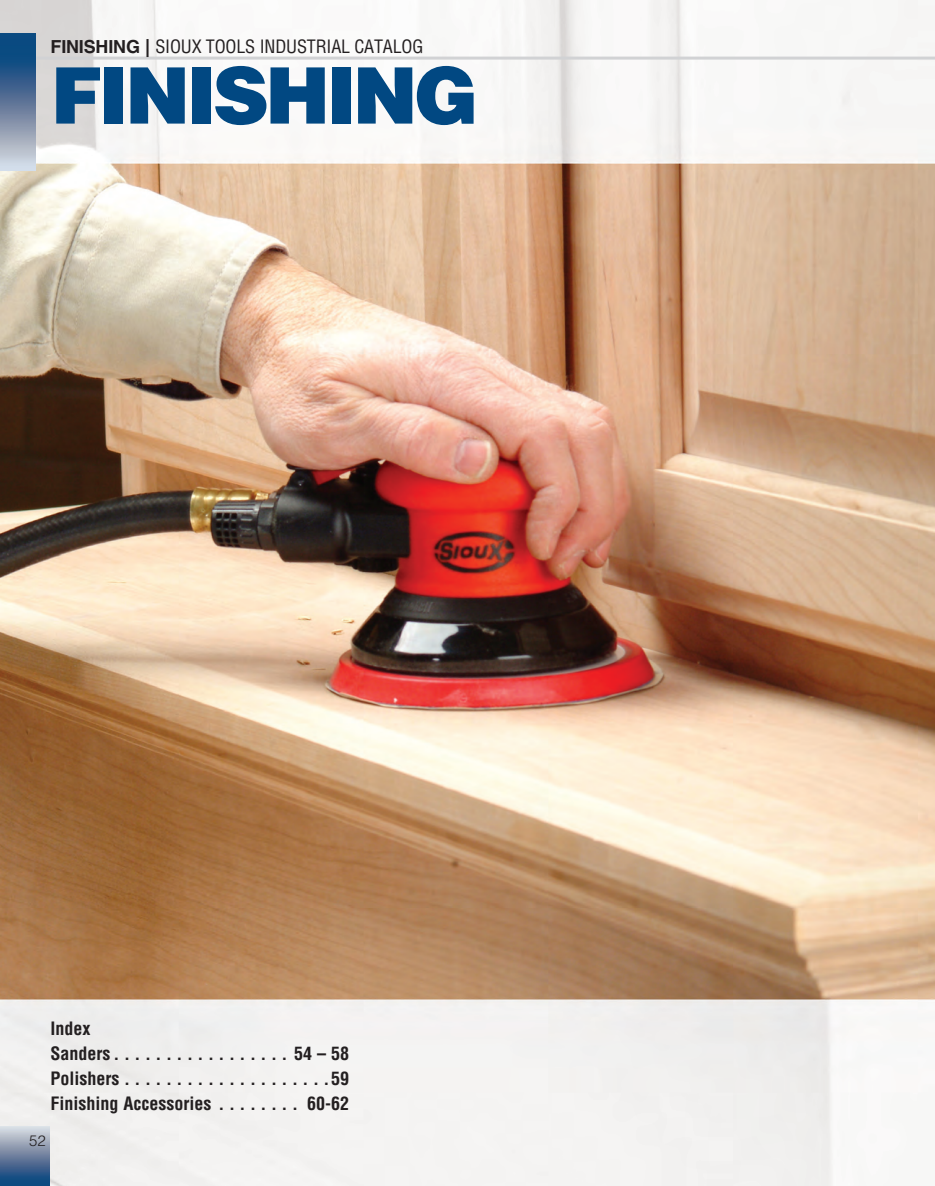
<style>
.page{position:relative;width:935px;height:1186px;background:#fff}
.page>*{position:absolute;margin:0;border:0;box-sizing:border-box;transform-origin:0 0}
.header_section_hel_l{font:900 78px "Helvetica LT Std";letter-spacing:-.05em;color:#014882}
.index_tabbed_with_le{font:700 condensed 18px "Helvetica LT Std";color:#231f20}
.sioux_tools_industri{font:condensed 18px "Helvetica LT Std";letter-spacing:-.01em;color:#231f20}
.t1{font:300 15px "Helvetica LT Std";color:#231f20}
.s1{font-weight:700;font-stretch:normal}
</style>
<div class="page">
<img style="left:0;top:0;width:935px;height:1186px">
<hr style="left:0;top:57px;width:935px;height:3px;background:#d1d2d4">
<img style="left:0;top:33px;width:36px;height:138px">
<img style="left:0;top:1127px;width:49px;height:59px">
<p class="sioux_tools_industri" style="left:50px;top:35px;width:374px"><span class="s1">FINISHING |</span> SIOUX TOOLS INDUSTRIAL CATALOG</p>
<p class="header_section_hel_l" style="left:50px;top:45px;width:430px">FINISHING</p>
<p class="index_tabbed_with_le" style="left:50px;top:1017px;width:41px">Index</p>
<p class="index_tabbed_with_le" style="left:50px;top:1042px;width:300px">Sanders . . . . . . . . . . . . . . . . . 54 – 58</p>
<p class="index_tabbed_with_le" style="left:51px;top:1067px;width:300px">Polishers . . . . . . . . . . . . . . . . . . . 59</p>
<p class="index_tabbed_with_le" style="left:51px;top:1092px;width:300px">Finishing Accessories . . . . . . . . 60-62</p>
<p class="t1" style="left:29px;top:1131px;width:18px">52</p>
</div>
